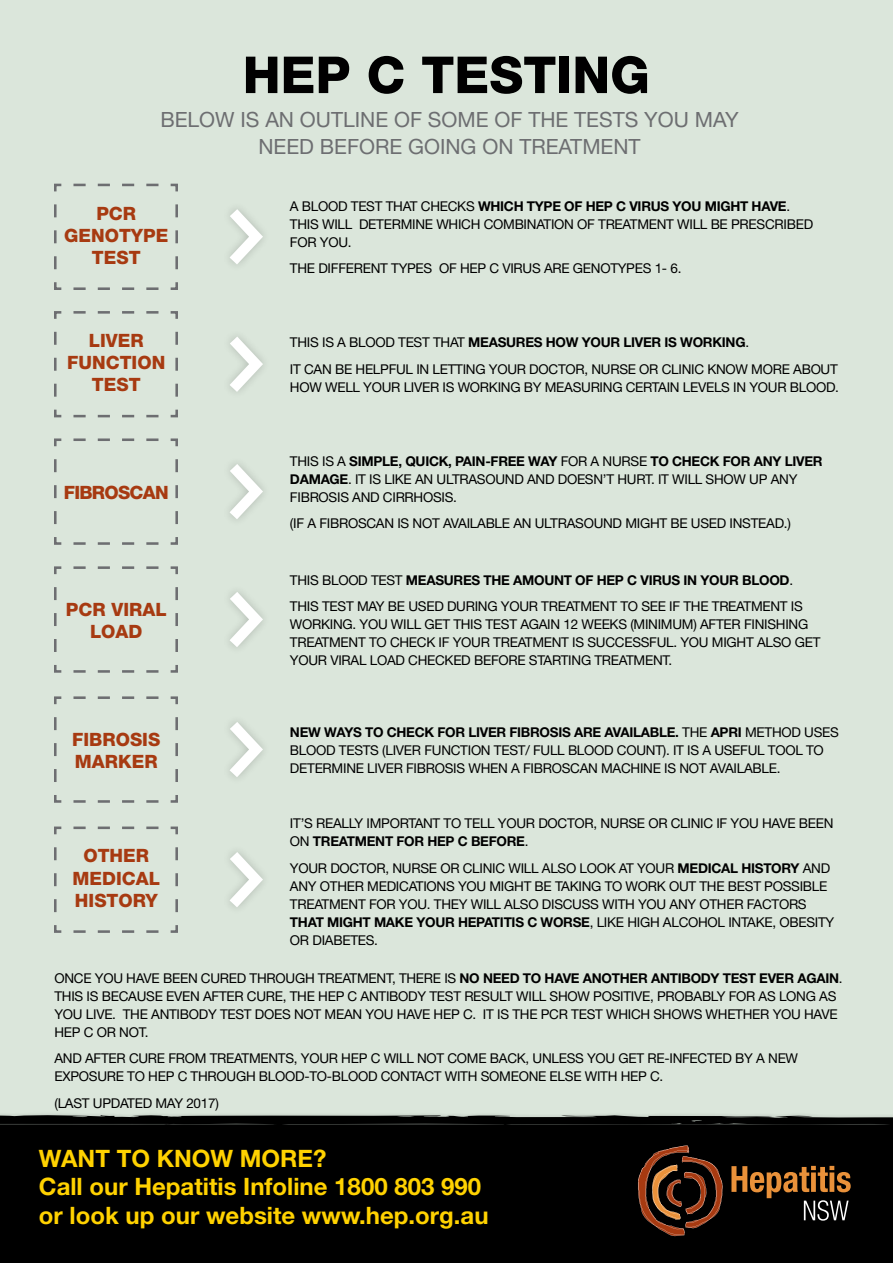
<style>
.page{position:relative;width:893px;height:1263px;background:#fff}
.page>*{position:absolute;margin:0;border:0;box-sizing:border-box;transform-origin:0 0}
.t1{font:800 51px "Helvetica Neue";color:#000}
.t2{font:700 24px/28.5px "Helvetica Neue";color:#ffd200}
.t3{font:21px/27px "Helvetica Neue";color:#6d6e71;text-align:center}
.t4{font:800 18.3px/22px "Helvetica Neue";color:#a73a11;text-align:center}
.t5{font:800 18.3px "Helvetica Neue";letter-spacing:-.04em;color:#a73a11}
.t6{font:13.5px/18px "Helvetica Neue";letter-spacing:-.02em;color:#000}
.s1{font-weight:700}
</style>
<div class="page">
<div style="left:0;top:0;width:893px;height:1157px;background:#dbe6db"></div>
<div style="left:0;top:1114px;width:893px;height:149px;background:#000"></div>
<svg style="left:638px;top:1145px;width:84px;height:91px;background:#432212"></svg>
<svg style="left:731px;top:1166px;width:120px;height:54px;background:#452f19"></svg>
<svg style="left:229px;top:208px;width:34px;height:57px"></svg>
<svg style="left:229px;top:336px;width:34px;height:56px"></svg>
<svg style="left:229px;top:463px;width:34px;height:57px"></svg>
<svg style="left:229px;top:591px;width:34px;height:57px"></svg>
<svg style="left:229px;top:721px;width:34px;height:57px"></svg>
<svg style="left:229px;top:851px;width:34px;height:57px"></svg>
<svg style="left:54px;top:183px;width:124px;height:107px"></svg>
<svg style="left:54px;top:311px;width:124px;height:107px"></svg>
<svg style="left:54px;top:438px;width:124px;height:107px"></svg>
<svg style="left:54px;top:566px;width:124px;height:107px"></svg>
<svg style="left:54px;top:696px;width:124px;height:107px"></svg>
<svg style="left:54px;top:826px;width:124px;height:107px"></svg>
<h1 class="t1" style="left:243px;top:45px;width:409px">HEP C TESTING</h1>
<h3 class="t3" style="left:160px;top:106px;width:580px">BELOW IS AN OUTLINE OF SOME OF THE TESTS YOU MAY<br>NEED BEFORE GOING ON TREATMENT</h3>
<h3 class="t4" style="left:64px;top:202px;width:106px">PCR<br>GENOTYPE<br>TEST</h3>
<h3 class="t4" style="left:67px;top:330px;width:100px">LIVER<br>FUNCTION<br>TEST</h3>
<h3 class="t5" style="left:64px;top:482px;width:106px">FIBROSCAN</h3>
<h3 class="t4" style="left:66px;top:599px;width:102px">PCR VIRAL<br>LOAD</h3>
<h3 class="t4" style="left:72px;top:729px;width:90px;text-align:left">FIBROSIS<br>MARKER</h3>
<p class="t6" style="left:290px;top:197px;width:525px">A BLOOD TEST THAT CHECKS <span class="s1">WHICH TYPE OF HEP C VIRUS YOU MIGHT HAVE</span>.<br>THIS WILL DETERMINE WHICH COMBINATION OF TREATMENT WILL BE PRESCRIBED<br>FOR YOU.</p>
<p class="t6" style="left:290px;top:259px;width:393px">THE DIFFERENT TYPES OF HEP C VIRUS ARE GENOTYPES 1- 6.</p>
<p class="t6" style="left:290px;top:329px;width:549px;line-height:26.5px">THIS IS A BLOOD TEST THAT <span class="s1">MEASURES HOW YOUR LIVER IS WORKING</span>.<br>IT CAN BE HELPFUL IN LETTING YOUR DOCTOR, NURSE OR CLINIC KNOW MORE ABOUT</p>
<p class="t6" style="left:290px;top:378px;width:550px">HOW WELL YOUR LIVER IS WORKING BY MEASURING CERTAIN LEVELS IN YOUR BLOOD.</p>
<p class="t6" style="left:290px;top:452px;width:534px">THIS IS A <span class="s1">SIMPLE, QUICK, PAIN-FREE WAY</span> FOR A NURSE <span class="s1">TO CHECK FOR ANY LIVER<br>DAMAGE</span>. IT IS LIKE AN ULTRASOUND AND DOESN’T HURT. IT WILL SHOW UP ANY<br>FIBROSIS AND CIRRHOSIS.</p>
<p class="t6" style="left:290px;top:514px;width:502px">(IF A FIBROSCAN IS NOT AVAILABLE AN ULTRASOUND MIGHT BE USED INSTEAD.)</p>
<p class="t6" style="left:290px;top:566px;width:514px;line-height:26.5px">THIS BLOOD TEST <span class="s1">MEASURES THE AMOUNT OF HEP C VIRUS IN YOUR BLOOD</span>.<br>THIS TEST MAY BE USED DURING YOUR TREATMENT TO SEE IF THE TREATMENT IS</p>
<p class="t6" style="left:290px;top:615px;width:532px">WORKING. YOU WILL GET THIS TEST AGAIN 12 WEEKS (MINIMUM) AFTER FINISHING<br>TREATMENT TO CHECK IF YOUR TREATMENT IS SUCCESSFUL. YOU MIGHT ALSO GET<br>YOUR VIRAL LOAD CHECKED BEFORE STARTING TREATMENT.</p>
<p class="t6" style="left:290px;top:723px;width:550px"><span class="s1">NEW WAYS TO CHECK FOR LIVER FIBROSIS ARE AVAILABLE.</span> THE <span class="s1">APRI</span> METHOD USES<br>BLOOD TESTS (LIVER FUNCTION TEST/ FULL BLOOD COUNT). IT IS A USEFUL TOOL TO<br>DETERMINE LIVER FIBROSIS WHEN A FIBROSCAN MACHINE IS NOT AVAILABLE.</p>
<p class="t6" style="left:290px;top:814px;width:545px">IT’S REALLY IMPORTANT TO TELL YOUR DOCTOR, NURSE OR CLINIC IF YOU HAVE BEEN<br>ON <span class="s1">TREATMENT FOR HEP C BEFORE</span>.</p>
<p class="t6" style="left:290px;top:859px;width:546px">YOUR DOCTOR, NURSE OR CLINIC WILL ALSO LOOK AT YOUR <span class="s1">MEDICAL HISTORY</span> AND ANY OTHER MEDICATIONS YOU MIGHT BE TAKING TO WORK OUT THE BEST POSSIBLE TREATMENT FOR YOU. THEY WILL ALSO DISCUSS WITH YOU ANY OTHER FACTORS <span class="s1">THAT MIGHT MAKE YOUR HEPATITIS C WORSE</span>, LIKE HIGH ALCOHOL INTAKE, OBESITY OR DIABETES.</p>
<p class="t6" style="left:54px;top:969px;width:790px">ONCE YOU HAVE BEEN CURED THROUGH TREATMENT, THERE IS <span class="s1">NO NEED TO HAVE ANOTHER ANTIBODY TEST EVER AGAIN</span>.<br>THIS IS BECAUSE EVEN AFTER CURE, THE HEP C ANTIBODY TEST RESULT WILL SHOW POSITIVE, PROBABLY FOR AS LONG AS YOU LIVE. THE ANTIBODY TEST DOES NOT MEAN YOU HAVE HEP C. IT IS THE PCR TEST WHICH SHOWS WHETHER YOU HAVE HEP C OR NOT.</p>
<p class="t6" style="left:54px;top:1049px;width:745px">AND AFTER CURE FROM TREATMENTS, YOUR HEP C WILL NOT COME BACK, UNLESS YOU GET RE-INFECTED BY A NEW<br>EXPOSURE TO HEP C THROUGH BLOOD-TO-BLOOD CONTACT WITH SOMEONE ELSE WITH HEP C.</p>
<p class="t6" style="left:54px;top:1094px;width:166px">(LAST UPDATED MAY 2017)</p>
<h3 class="t4" style="left:73px;top:845px;width:89px">OTHER<br>MEDICAL<br>HISTORY</h3>
<h2 class="t2" style="left:39px;top:1143px;width:451px">WANT TO KNOW MORE?<br>Call our Hepatitis Infoline 1800 803 990 or look up our website www.hep.org.au</h2>
</div>
